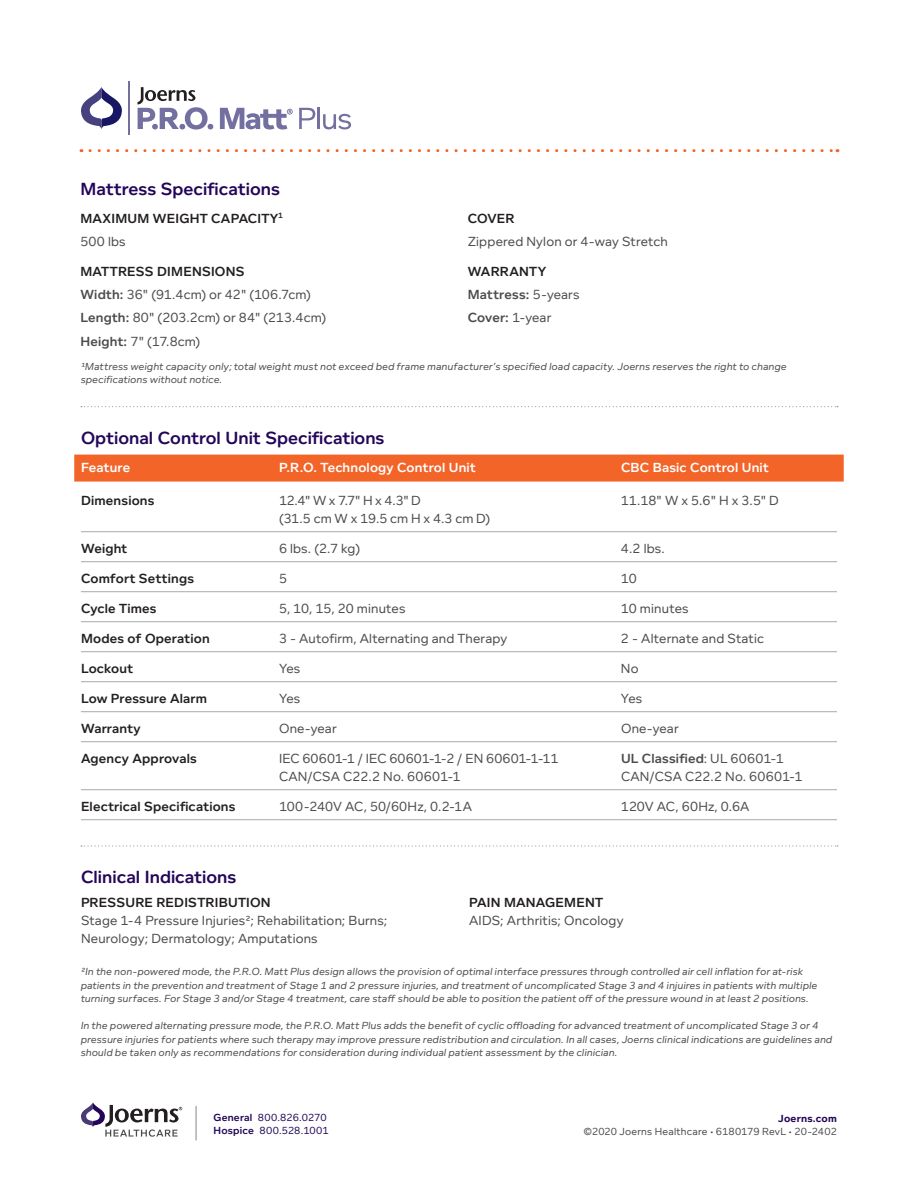
<style>
.page{position:relative;width:918px;height:1188px;background:#fff}
.page>*{position:absolute;margin:0;border:0;box-sizing:border-box;transform-origin:0 0}
.Secondary_Headline{font:600 18px "Foundry Context";letter-spacing:.005em;color:#230658}
.CHART_body_copy{font:13.5px "Foundry Context";letter-spacing:.01em;color:#4b4c4d}
.Tech_Specs_Info{font:13.5px/18px "Foundry Context";letter-spacing:.015em;color:#4b4c4d}
.CHART_body_copy-2{font:600 13.5px "Foundry Context";letter-spacing:.015em;color:#231f20}
.Table_Insides{font:13.5px "Foundry Context";letter-spacing:.01em;color:#4b4c4d}
.CHART_header__orange{font:600 13.5px "Foundry Context";letter-spacing:.015em;color:#fff}
.Table_Insides-2{font:600 13.5px "Foundry Context";letter-spacing:.015em;color:#231f20}
.Table_Insides-3{font:600 13.5px "Foundry Context";letter-spacing:.015em;color:#4b4c4d}
.CHART_body_copy-3{font:600 13.5px "Foundry Context";letter-spacing:.01em;color:#4b4c4d}
.Asterisk_Copy{font:italic 10.5px/13.5px "Foundry Context";letter-spacing:.02em;color:#4b4c4d}
.t1{font:10.5px "Foundry Context";letter-spacing:.025em;color:#4b4c4d}
.t2{font:10.5px "Foundry Context";letter-spacing:.005em;color:#230658}
.t3{font:700 10.5px "Foundry Context";letter-spacing:.02em;color:#230658}
.s1{font-weight:600}
.s2{font-weight:400}
.s3{font-weight:600;color:#231f20}
</style>
<div class="page">
<div style="left:74px;top:455px;width:770px;height:27px;background:#f26428"></div>
<hr style="left:81px;top:531px;width:756px;height:1px;background:#a8a9ad">
<hr style="left:81px;top:561px;width:756px;height:1px;background:#a8a9ad">
<hr style="left:81px;top:591px;width:756px;height:1px;background:#a8a9ad">
<hr style="left:81px;top:621px;width:756px;height:1px;background:#a8a9ad">
<hr style="left:81px;top:651px;width:756px;height:1px;background:#a8a9ad">
<hr style="left:81px;top:681px;width:756px;height:1px;background:#a8a9ad">
<hr style="left:81px;top:711px;width:756px;height:1px;background:#a8a9ad">
<hr style="left:81px;top:741px;width:756px;height:1px;background:#a8a9ad">
<hr style="left:81px;top:789px;width:756px;height:1px;background:#a8a9ad">
<hr style="left:81px;top:819px;width:756px;height:1px;background:#a8a9ad">
<svg style="left:81px;top:406px;width:757px;height:1px"></svg>
<svg style="left:81px;top:845px;width:757px;height:2px"></svg>
<svg style="left:90px;top:149px;width:748px;height:3px"></svg>
<svg style="left:220px;top:108px;width:73px;height:22px"></svg>
<svg style="left:299px;top:108px;width:16px;height:21px"></svg>
<hr style="left:317px;top:108px;width:3px;height:21px;background:#736fa0">
<svg style="left:323px;top:114px;width:28px;height:15px"></svg>
<svg style="left:138px;top:87px;width:75px;height:43px"></svg>
<svg style="left:81px;top:87px;width:41px;height:42px"></svg>
<hr style="left:128px;top:81px;width:2px;height:54px;background:#736fa0">
<svg style="left:81px;top:1103px;width:101px;height:34px"></svg>
<hr style="left:195px;top:1106px;width:2px;height:34px;background:#939598">
<p class="Secondary_Headline" style="left:80px;top:178px;width:201px">Mattress Specifications</p>
<p class="Table_Insides-2" style="left:80px;top:210px;width:204px">MAXIMUM WEIGHT CAPACITY<sup>1</sup></p>
<p class="Table_Insides" style="left:80px;top:233px;width:47px">500 lbs</p>
<p class="Table_Insides-2" style="left:80px;top:263px;width:166px">MATTRESS DIMENSIONS</p>
<p class="Table_Insides" style="left:80px;top:287px;width:232px"><span class="s1">Width:</span> 36" (91.4cm) or 42" (106.7cm)</p>
<p class="Table_Insides" style="left:80px;top:310px;width:247px"><span class="s1">Length:</span> 80" (203.2cm) or 84" (213.4cm)</p>
<p class="Table_Insides" style="left:80px;top:333px;width:121px"><span class="s1">Height:</span> 7" (17.8cm)</p>
<p class="Table_Insides-2" style="left:468px;top:210px;width:48px">COVER</p>
<p class="Table_Insides" style="left:468px;top:233px;width:202px">Zippered Nylon or 4-way Stretch</p>
<p class="Table_Insides-2" style="left:468px;top:263px;width:80px">WARRANTY</p>
<p class="Table_Insides-3" style="left:468px;top:287px;width:113px">Mattress: <span class="s2">5-years</span></p>
<p class="Table_Insides-3" style="left:468px;top:310px;width:85px">Cover: <span class="s2">1-year</span></p>
<p class="Asterisk_Copy" style="left:81px;top:359px;width:707px">1Mattress weight capacity only; total weight must not exceed bed frame manufacturer’s specified load capacity. Joerns reserves the right to change specifications without notice.</p>
<p class="Secondary_Headline" style="left:81px;top:427px;width:305px">Optional Control Unit Specifications</p>
<p class="CHART_header__orange" style="left:81px;top:459px;width:51px">Feature</p>
<p class="CHART_header__orange" style="left:279px;top:459px;width:198px">P.R.O. Technology Control Unit</p>
<p class="CHART_header__orange" style="left:621px;top:459px;width:149px">CBC Basic Control Unit</p>
<p class="CHART_body_copy-2" style="left:81px;top:492px;width:75px">Dimensions</p>
<p class="CHART_body_copy" style="left:279px;top:492px;width:143px">12.4" W x 7.7" H x 4.3" D</p>
<p class="CHART_body_copy" style="left:621px;top:492px;width:159px">11.18" W x 5.6" H x 3.5" D</p>
<p class="CHART_body_copy" style="left:279px;top:510px;width:213px">(31.5 cm W x 19.5 cm H x 4.3 cm D)</p>
<p class="CHART_body_copy-2" style="left:81px;top:540px;width:48px">Weight</p>
<p class="CHART_body_copy" style="left:279px;top:540px;width:83px">6 lbs. (2.7 kg)</p>
<p class="CHART_body_copy" style="left:621px;top:540px;width:45px">4.2 lbs.</p>
<p class="CHART_body_copy-2" style="left:81px;top:570px;width:115px">Comfort Settings</p>
<p class="CHART_body_copy" style="left:279px;top:570px;width:10px">5</p>
<p class="CHART_body_copy" style="left:621px;top:570px;width:17px">10</p>
<p class="CHART_body_copy-2" style="left:81px;top:600px;width:77px">Cycle Times</p>
<p class="CHART_body_copy" style="left:279px;top:600px;width:128px">5, 10, 15, 20 minutes</p>
<p class="CHART_body_copy" style="left:621px;top:600px;width:69px">10 minutes</p>
<p class="CHART_body_copy-2" style="left:81px;top:630px;width:130px">Modes of Operation</p>
<p class="CHART_body_copy" style="left:279px;top:630px;width:230px">3 - Autofirm, Alternating and Therapy</p>
<p class="CHART_body_copy" style="left:621px;top:630px;width:145px">2 - Alternate and Static</p>
<p class="CHART_body_copy-2" style="left:81px;top:660px;width:54px">Lockout</p>
<p class="CHART_body_copy" style="left:279px;top:660px;width:23px">Yes</p>
<p class="CHART_body_copy" style="left:621px;top:660px;width:19px">No</p>
<p class="CHART_body_copy-2" style="left:81px;top:690px;width:127px">Low Pressure Alarm</p>
<p class="CHART_body_copy" style="left:279px;top:690px;width:23px">Yes</p>
<p class="CHART_body_copy" style="left:621px;top:690px;width:23px">Yes</p>
<p class="CHART_body_copy-2" style="left:81px;top:720px;width:61px">Warranty</p>
<p class="CHART_body_copy" style="left:279px;top:720px;width:59px">One-year</p>
<p class="CHART_body_copy" style="left:621px;top:720px;width:59px">One-year</p>
<p class="CHART_body_copy-2" style="left:81px;top:750px;width:118px">Agency Approvals</p>
<p class="CHART_body_copy" style="left:279px;top:750px;width:281px">IEC 60601-1 / IEC 60601-1-2 / EN 60601-1-11</p>
<p class="CHART_body_copy-3" style="left:621px;top:750px;width:164px">UL Classified<span class="s2">: UL 60601-1</span></p>
<p class="CHART_body_copy" style="left:279px;top:768px;width:183px">CAN/CSA C22.2 No. 60601-1</p>
<p class="CHART_body_copy" style="left:621px;top:768px;width:183px">CAN/CSA C22.2 No. 60601-1</p>
<p class="CHART_body_copy-2" style="left:81px;top:798px;width:156px">Electrical Specifications</p>
<p class="CHART_body_copy" style="left:279px;top:798px;width:194px">100-240V AC, 50/60Hz, 0.2-1A</p>
<p class="CHART_body_copy" style="left:621px;top:798px;width:130px">120V AC, 60Hz, 0.6A</p>
<p class="Secondary_Headline" style="left:81px;top:866px;width:157px">Clinical Indications</p>
<p class="Tech_Specs_Info" style="left:81px;top:893px;width:308px"><span class="s3">PRESSURE REDISTRIBUTION<br></span>Stage 1-4 Pressure Injuries2; Rehabilitation; Burns;<br>Neurology; Dermatology; Amputations</p>
<p class="Tech_Specs_Info" style="left:469px;top:893px;width:156px"><span class="s3">PAIN MANAGEMENT<br></span>AIDS; Arthritis; Oncology</p>
<p class="Asterisk_Copy" style="left:81px;top:965px;width:738px">2In the non-powered mode, the P.R.O. Matt Plus design allows the provision of optimal interface pressures through controlled air cell inflation for at-risk patients in the prevention and treatment of Stage 1 and 2 pressure injuries, and treatment of uncomplicated Stage 3 and 4 injuires in patients with multiple turning surfaces. For Stage 3 and/or Stage 4 treatment, care staff should be able to position the patient off of the pressure wound in at least 2 positions.</p>
<p class="Asterisk_Copy" style="left:81px;top:1019px;width:753px">In the powered alternating pressure mode, the P.R.O. Matt Plus adds the benefit of cyclic offloading for advanced treatment of uncomplicated Stage 3 or 4 pressure injuries for patients where such therapy may improve pressure redistribution and circulation. In all cases, Joerns clinical indications are guidelines and should be taken only as recommendations for consideration during individual patient assessment by the clinician.</p>
<p class="t2" style="left:213px;top:1111px;width:115px"><span class="s1">General</span> 800.826.0270</p>
<p class="t2" style="left:213px;top:1124px;width:117px"><span class="s1">Hospice</span> 800.528.1001</p>
<p class="t3" style="left:778px;top:1112px;width:60px">Joerns.com</p>
<p class="t1" style="left:583px;top:1126px;width:255px">©2020 Joerns Healthcare • 6180179 RevL • 20-2402</p>
</div>
